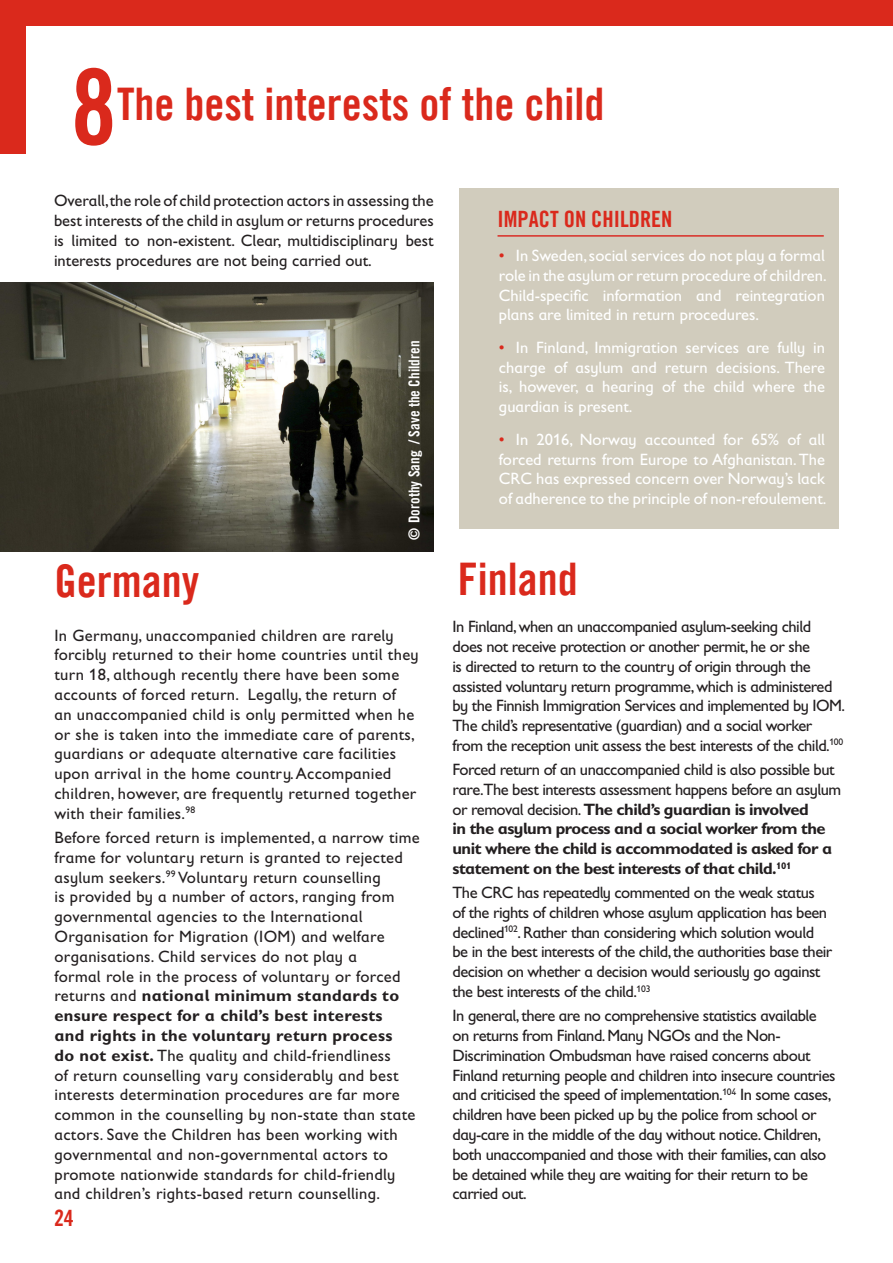
<style>
.page{position:relative;width:893px;height:1263px;background:#fff}
.page>*{position:absolute;margin:0;border:0;box-sizing:border-box;transform-origin:0 0}
.Title2_numering{font:105px "Trade Gothic LT Com Bd Cn 20";color:#da291c}
.Title2_numering-2{font:45px "Trade Gothic LT Com Bd Cn 20";color:#da291c}
.Subheading{font:22.5px "Trade Gothic LT Com Bd Cn 20";color:#da291c}
.Body{font:16.5px/19.8px "Gill Sans Infant Std";letter-spacing:.02em;color:#231f20}
.Body-2{font:16.5px/19.8px "Gill Sans Infant Std";letter-spacing:-.03em;color:#231f20}
.t1{font:16.5px/19.8px "Gill Sans Infant Std";color:#fff;text-align:justify}
.Body-3{font:700 16.5px/19.8px "Gill Sans Infant Std";letter-spacing:-.03em;color:#231f20}
.Body-4{font:16.5px/19.8px "Gill Sans Infant Std";letter-spacing:-.005em;color:#231f20;text-align:justify}
.t2{font:15px "Trade Gothic LT Com Bd Cn 20";color:#fff}
.s1{font-weight:700}
.s2{color:#da291c}
.s3{font-weight:400}
</style>
<div class="page">
<div style="left:0;top:0;width:26px;height:153px;background:#da291c"></div>
<div style="left:23px;top:0;width:870px;height:26px;background:#da291c"></div>
<div style="left:459px;top:188px;width:380px;height:341px;background:#d1ccbd"></div>
<hr style="left:497px;top:235px;width:327px;height:2px;background:#da2d26">
<img style="left:0;top:283px;width:434px;height:269px">
<p class="Title2_numering" style="left:70px;top:43px;width:48px">8</p>
<p class="Title2_numering-2" style="left:117px;top:77px;width:489px">The best interests of the child</p>
<p class="Body-4" style="left:54px;top:191px;width:381px">Overall, the role of child protection actors in assessing the best interests of the child in asylum or returns procedures is limited to non-existent. Clear, multidisciplinary best interests procedures are not being carried out.</p>
<p class="t2" style="left:405px;top:540px;width:201px;rotate:-90deg">© Dorothy Sang / Save the Children</p>
<p class="Title2_numering-2" style="left:54px;top:554px;width:146px">Germany</p>
<p class="Body" style="left:54px;top:625px;width:366px">In Germany, unaccompanied children are rarely forcibly returned to their home countries until they turn 18, although recently there have been some accounts of forced return. Legally, the return of<br>an unaccompanied child is only permitted when he or she is taken into the immediate care of parents, guardians or adequate alternative care facilities upon arrival in the home country. Accompanied children, however, are frequently returned together with their families.<sup>98</sup></p>
<p class="Body" style="left:54px;top:827px;width:367px">Before forced return is implemented, a narrow time frame for voluntary return is granted to rejected asylum seekers.<sup>99</sup> Voluntary return counselling<br>is provided by a number of actors, ranging from governmental agencies to the International Organisation for Migration (IOM) and welfare organisations. Child services do not play a<br>formal role in the process of voluntary or forced returns and <span class="s1">national minimum standards to ensure respect for a child’s best interests<br>and rights in the voluntary return process<br>do not exist.</span> The quality and child-friendliness<br>of return counselling vary considerably and best interests determination procedures are far more common in the counselling by non-state than state actors. Save the Children has been working with governmental and non-governmental actors to promote nationwide standards for child-friendly and children’s rights-based return counselling.</p>
<h3 class="Subheading" style="left:54px;top:1204px;width:21px">24</h3>
<p class="Subheading" style="left:497px;top:205px;width:176px">IMPACT ON CHILDREN</p>
<p class="t1" style="left:499px;top:245px;width:329px"><span class="s2">•</span> In Sweden, social services do not play a formal role in the asylum or return procedure of children.<br>Child-specific information and reintegration plans are limited in return procedures.</p>
<p class="t1" style="left:499px;top:337px;width:328px"><span class="s2">•</span> In Finland, Immigration services are fully in charge of asylum and return decisions. There is, however, a hearing of the child where the guardian is present.</p>
<p class="t1" style="left:499px;top:429px;width:329px"><span class="s2">•</span> In 2016, Norway accounted for 65% of all forced returns from Europe to Afghanistan. The CRC has expressed concern over Norway’s lack of adherence to the principle of non-refoulement.</p>
<p class="Title2_numering-2" style="left:458px;top:552px;width:121px">Finland</p>
<p class="Body-2" style="left:452px;top:617px;width:394px">In Finland, when an unaccompanied asylum-seeking child does not receive protection or another permit, he or she<br>is directed to return to the country of origin through the assisted voluntary return programme, which is administered by the Finnish Immigration Services and implemented by IOM.<br>The child’s representative (guardian) and a social worker from the reception unit assess the best interests of the child.<sup>100</sup></p>
<p class="Body-3" style="left:452px;top:759px;width:390px"><span class="s3">Forced return of an unaccompanied child is also possible but rare.The best interests assessment happens before an asylum or removal decision.</span> The child’s guardian is involved<br>in the asylum process and a social worker from the unit where the child is accommodated is asked for a statement on the best interests of that child.<sup>101</sup></p>
<p class="Body-2" style="left:452px;top:882px;width:381px">The CRC has repeatedly commented on the weak status<br>of the rights of children whose asylum application has been declined<sup>102</sup>. Rather than considering which solution would be in the best interests of the child, the authorities base their decision on whether a decision would seriously go against the best interests of the child.<sup>103</sup></p>
<p class="Body-2" style="left:452px;top:1005px;width:384px">In general, there are no comprehensive statistics available on returns from Finland. Many NGOs and the Non-Discrimination Ombudsman have raised concerns about Finland returning people and children into insecure countries and criticised the speed of implementation.<sup>104</sup> In some cases, children have been picked up by the police from school or day-care in the middle of the day without notice. Children, both unaccompanied and those with their families, can also be detained while they are waiting for their return to be carried out.</p>
</div>
